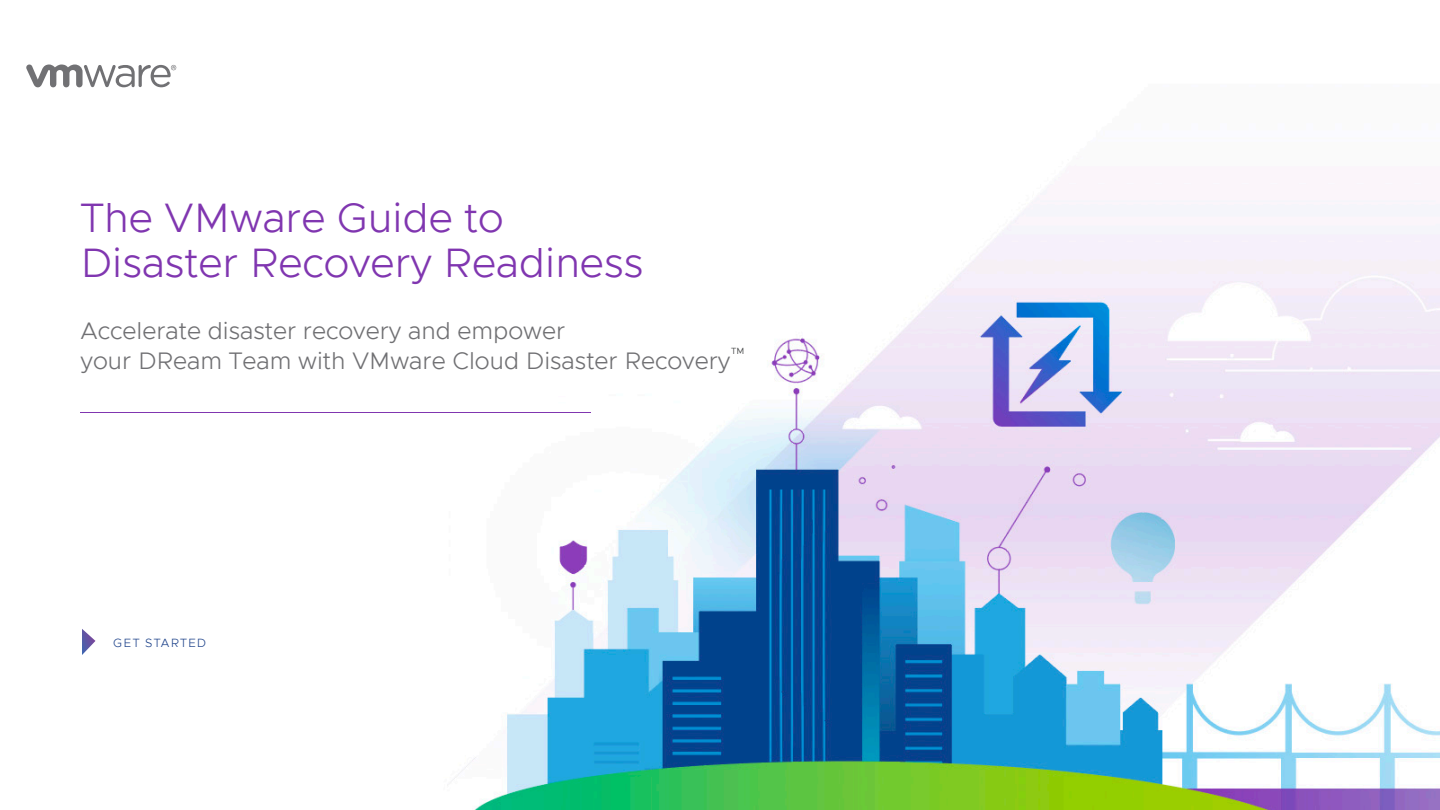
<style>
.page{position:relative;width:1440px;height:810px;background:#fff}
.page>*{position:absolute;margin:0;border:0;box-sizing:border-box;transform-origin:0 0}
.t1{font:300 41.25px/45px "Metropolis";color:#8036b0}
.t2{font:300 24px/30px "Metropolis";color:#707073}
.TOP_FOLIO_WHITE{font:300 12px "Metropolis";letter-spacing:.09em;color:#1d428a}
.t3{font:9px "Metropolis";color:#4b4c4d}
</style>
<div class="page">
<img style="left:452px;top:208px;width:988px;height:602px">
<hr style="left:81px;top:412px;width:510px;height:1px;background:#8036b0">
<svg style="left:26px;top:65px;width:150px;height:22px"></svg>
<svg style="left:82px;top:629px;width:13px;height:26px"></svg>
<h1 class="t1" style="left:81px;top:195px;width:564px">The VMware Guide to<br>Disaster Recovery Readiness</h1>
<p class="t2" style="left:81px;top:315px;width:651px">Accelerate disaster recovery and empower<br>your DReam Team with VMware Cloud Disaster Recovery</p>
<p class="t3" style="left:731px;top:346px;width:15px">TM</p>
<p class="TOP_FOLIO_WHITE" style="left:113px;top:635px;width:94px">GET STARTED</p>
</div>
